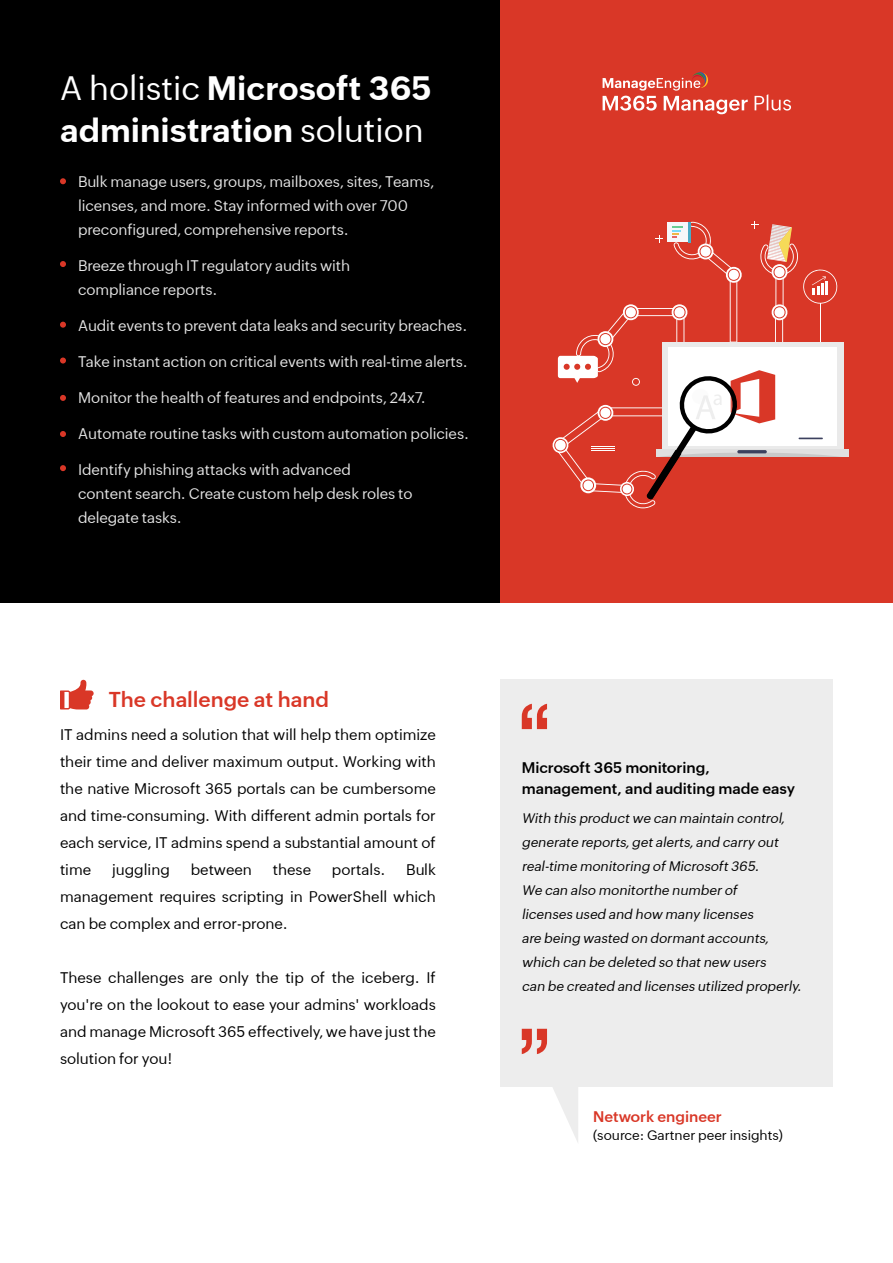
<style>
.page{position:relative;width:893px;height:1263px;background:#fff}
.page>*{position:absolute;margin:0;border:0;box-sizing:border-box;transform-origin:0 0}
.t1{font:700 33px/42px "Zoho Puvi";color:#fff}
.t2{font:600 21px "Zoho Puvi";color:#d93727}
.t3{font:15px/27px "Zoho Puvi";color:#000;text-align:justify}
.t4{font:15px/24px "Zoho Puvi";letter-spacing:-.005em;color:#e5e5e5}
.t5{font:600 15px/21px "Zoho Puvi";color:#000}
.t6{font:600 15px "Zoho Puvi";color:#d93727}
.t7{font:italic 13.5px/24px "Zoho Puvi";color:#000}
.t8{font:13.5px "Zoho Puvi";color:#000}
.s1{font-weight:400}
</style>
<div class="page">
<div style="left:0;top:0;width:893px;height:603px;background:#000"></div>
<div style="left:501px;top:0;width:392px;height:603px;background:#d93727"></div>
<svg style="left:60px;top:178px;width:6px;height:6px"></svg>
<svg style="left:60px;top:261px;width:6px;height:6px"></svg>
<svg style="left:60px;top:322px;width:6px;height:6px"></svg>
<svg style="left:60px;top:357px;width:6px;height:6px"></svg>
<svg style="left:60px;top:395px;width:6px;height:6px"></svg>
<svg style="left:60px;top:431px;width:6px;height:6px"></svg>
<svg style="left:60px;top:465px;width:6px;height:6px"></svg>
<svg style="left:552px;top:221px;width:296px;height:287px"></svg>
<div style="left:501px;top:680px;width:332px;height:407px;background:#ededed"></div>
<svg style="left:522px;top:704px;width:25px;height:25px"></svg>
<svg style="left:522px;top:1029px;width:25px;height:25px"></svg>
<svg style="left:553px;top:1087px;width:25px;height:55px"></svg>
<svg style="left:60px;top:680px;width:34px;height:29px"></svg>
<svg style="left:603px;top:72px;width:145px;height:42px"></svg>
<svg style="left:755px;top:94px;width:36px;height:17px"></svg>
<h1 class="t1" style="left:60px;top:65px;width:373px"><span class="s1">A holistic</span> Microsoft 365 administration <span class="s1">solution</span></h1>
<p class="t4" style="left:78px;top:168px;width:358px">Bulk manage users, groups, mailboxes, sites, Teams, licenses, and more. Stay informed with over 700 preconfigured, comprehensive reports.</p>
<p class="t4" style="left:78px;top:252px;width:274px">Breeze through IT regulatory audits with compliance reports.</p>
<p class="t4" style="left:78px;top:312px;width:391px">Audit events to prevent data leaks and security breaches.</p>
<p class="t4" style="left:78px;top:348px;width:391px">Take instant action on critical events with real-time alerts.</p>
<p class="t4" style="left:78px;top:384px;width:349px">Monitor the health of features and endpoints, 24x7.</p>
<p class="t4" style="left:78px;top:420px;width:392px">Automate routine tasks with custom automation policies.</p>
<p class="t4" style="left:78px;top:456px;width:336px">Identify phishing attacks with advanced<br>content search. Create custom help desk roles to delegate tasks.</p>
<h2 class="t2" style="left:109px;top:683px;width:222px">The challenge at hand</h2>
<p class="t3" style="left:60px;top:719px;width:377px">IT admins need a solution that will help them optimize their time and deliver maximum output. Working with the native Microsoft 365 portals can be cumbersome and time-consuming. With different admin portals for each service, IT admins spend a substantial amount of time</p>
<p class="t3" style="left:60px;top:854px;width:377px;text-indent:346px">Bulk management requires scripting in PowerShell which can be complex and error-prone.</p>
<p class="t3" style="left:60px;top:962px;width:377px">These challenges are only the tip of the iceberg. If you're on the lookout to ease your admins' workloads and manage Microsoft 365 effectively, we have just the solution for you!</p>
<p class="t3" style="left:112px;top:854px;width:59px">juggling</p>
<p class="t3" style="left:191px;top:854px;width:63px">between</p>
<p class="t3" style="left:273px;top:854px;width:40px">these</p>
<p class="t3" style="left:332px;top:854px;width:55px">portals.</p>
<p class="t5" style="left:522px;top:756px;width:275px">Microsoft 365 monitoring, management, and auditing made easy</p>
<p class="t7" style="left:522px;top:805px;width:281px">With this product we can maintain control, generate reports, get alerts, and carry out real-time monitoring of Microsoft 365.<br>We can also monitorthe number of<br>licenses used and how many licenses<br>are being wasted on dormant accounts, which can be deleted so that new users<br>can be created and licenses utilized properly.</p>
<p class="t6" style="left:593px;top:1105px;width:130px">Network engineer</p>
<p class="t8" style="left:593px;top:1125px;width:191px">(source: Gartner peer insights)</p>
</div>
